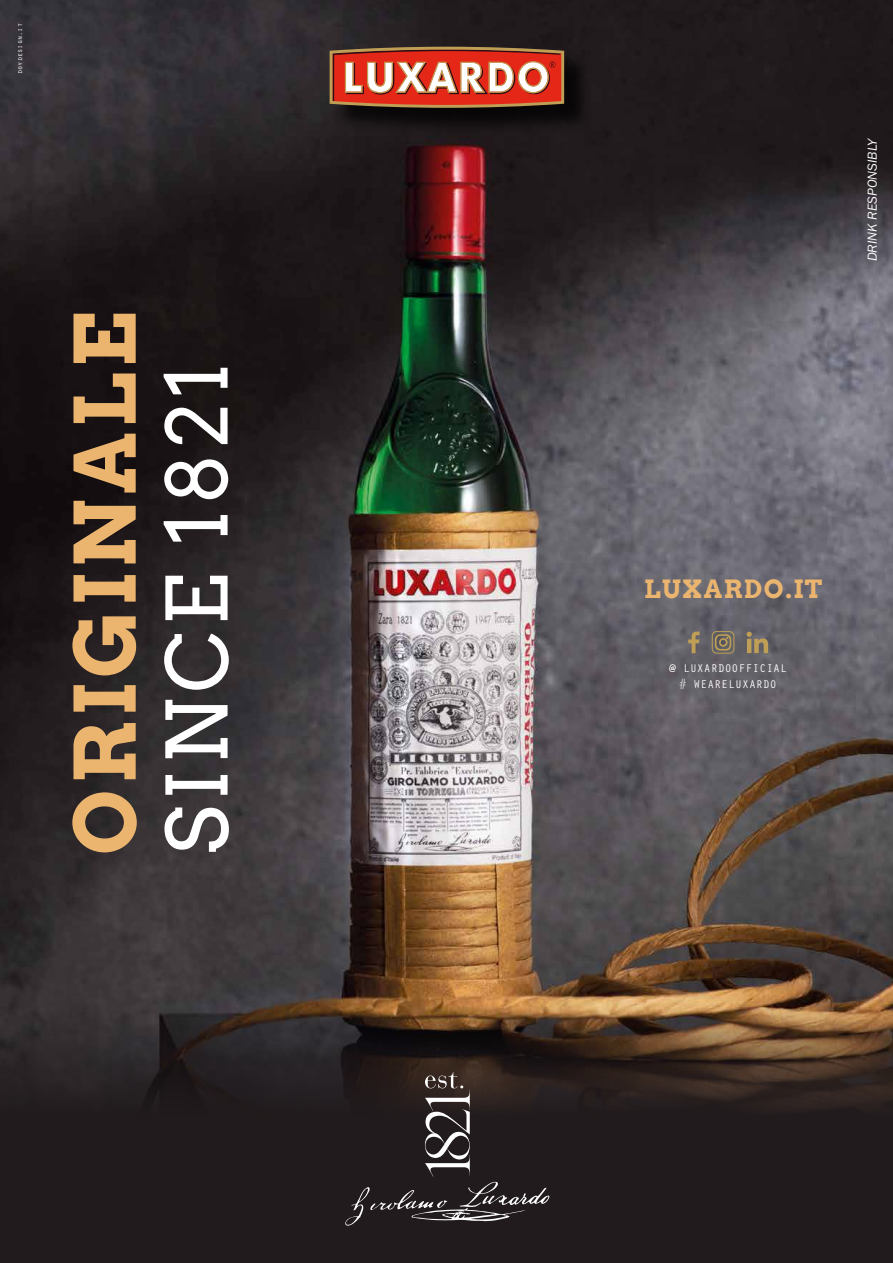
<style>
.page{position:relative;width:893px;height:1263px;background:#fff}
.page>*{position:absolute;margin:0;border:0;box-sizing:border-box;transform-origin:0 0}
.t1{font:700 84px "Arvo";letter-spacing:.06em;color:#ebb570}
.t2{font:84px "Arvo";letter-spacing:.06em;color:#fff}
.t3{font:700 25.2px "Arvo";letter-spacing:.06em;color:#ebb570}
.t4{font:italic 13.5px "ITC Franklin Gothic Std";color:#fff}
.t5{font:11.55px/16px "Orator Std";color:#fff;text-align:center}
.t6{font:7.05px "Orator Std";color:#fff}
</style>
<div class="page">
<img style="left:0;top:0;width:893px;height:960px">
<svg style="left:0;top:960px;width:893px;height:302px;fill:#211b1d"></svg>
<div style="left:333px;top:50px;width:259px;height:86px;background:#000;opacity:.75"></div>
<svg style="left:330px;top:47px;width:234px;height:61px"></svg>
<div style="left:712px;top:631px;width:22px;height:22px;border:1px solid #be9f55;border-radius:4px"></div>
<svg style="left:715px;top:634px;width:16px;height:16px"></svg>
<svg style="left:688px;top:631px;width:11px;height:22px"></svg>
<svg style="left:747px;top:632px;width:21px;height:21px"></svg>
<svg style="left:345px;top:1072px;width:204px;height:154px"></svg>
<p class="t6" style="left:15px;top:74px;width:53px;rotate:-90deg">doydesign.it</p>
<h1 class="t1" style="left:53px;top:855px;width:545px;rotate:-90deg">ORIGINALE</h1>
<h1 class="t2" style="left:147px;top:855px;width:494px;rotate:-90deg">SINCE 1821</h1>
<p class="t4" style="left:865px;top:261px;width:125px;rotate:-90deg">DRINK RESPONSIBLY</p>
<h2 class="t3" style="left:644px;top:573px;width:180px">LUXARDO.IT</h2>
<p class="t5" style="left:669px;top:660px;width:119px">@ LUXARDOOFFICIAL # WEARELUXARDO</p>
</div>
